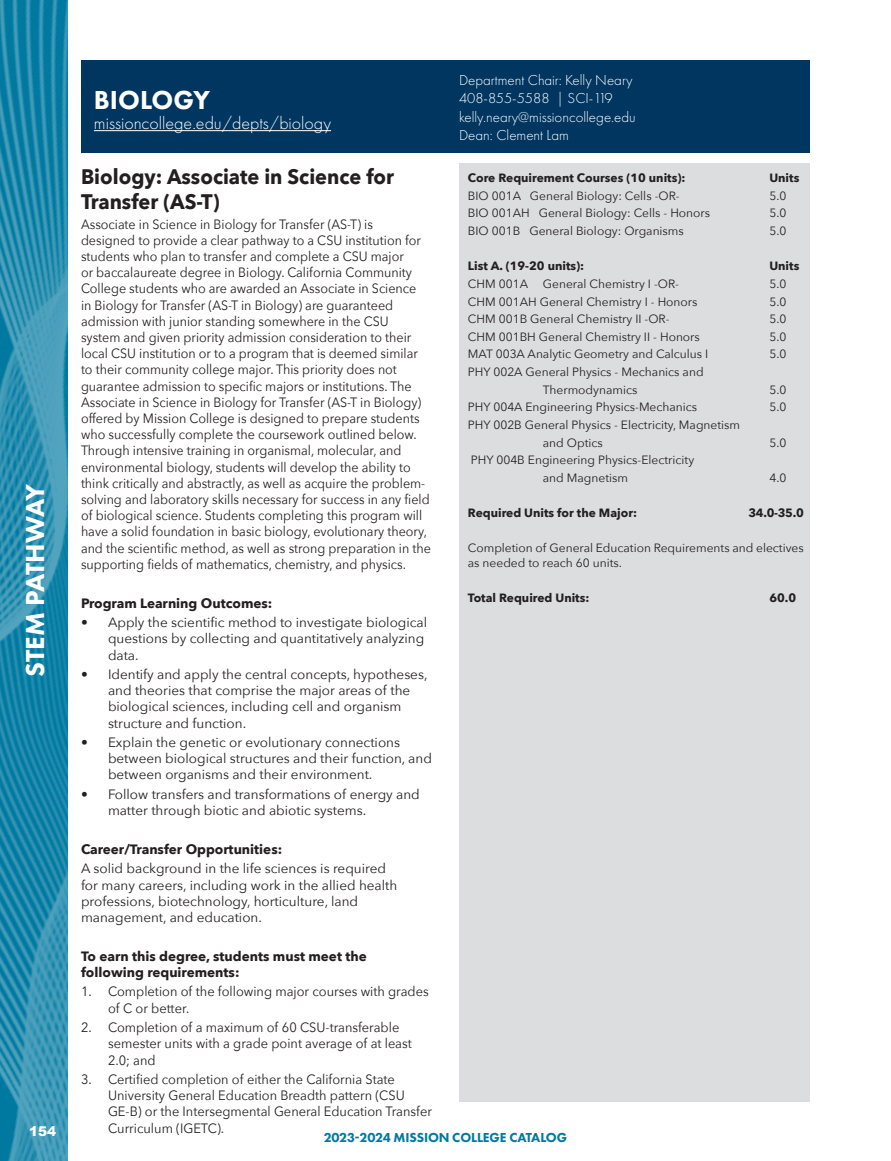
<style>
.page{position:relative;width:891px;height:1161px;background:#fff}
.page>*{position:absolute;margin:0;border:0;box-sizing:border-box;transform-origin:0 0}
.t1{font:800 27px "Futura PT";color:#fff}
.t2{font:700 21px/25.2px "Avenir Next";color:#231f20;scale:.95 1}
.t3{font:300 18px "Futura PT";color:#fff}
.t4{font:300 15px "Futura PT";color:#fff}
.t5{font:13.5px/16.2px "Avenir Next";color:#231f20;scale:.93 1}
.t6{font:13.5px/16.2px "Avenir Next";color:#231f20}
.t7{font:13.5px/16.2px "Avenir Next";color:#231f20;scale:.95 1}
.t8{font:700 13.5px/16.2px "Avenir Next";color:#231f20}
.t9{font:800 13.5px "Futura PT";letter-spacing:-.01em;color:#0079a1}
.t10{font:900 13.5px "Arial";color:#fff}
.t11{font:12px/14.4px "Avenir Next";color:#231f20}
.t12{font:700 12px "Avenir Next";color:#231f20}
</style>
<div class="page">
<img style="left:0;top:0;width:68px;height:1161px">
<div style="left:81px;top:61px;width:729px;height:92px;background:#013661"></div>
<div style="left:459px;top:163px;width:351px;height:938px;background:#dcdddf"></div>
<hr style="left:94px;top:130px;width:237px;height:1px;background:#fff">
<h1 class="t1" style="left:18px;top:677px;width:195px;rotate:-90deg">STEM PATHWAY</h1>
<p class="t10" style="left:29px;top:1122px;width:28px">154</p>
<p class="t1" style="left:94px;top:83px;width:118px">BIOLOGY</p>
<p class="t3" style="left:94px;top:113px;width:239px">missioncollege.edu/depts/biology</p>
<p class="t4" style="left:459px;top:72px;width:175px">Department Chair: Kelly Neary</p>
<p class="t4" style="left:459px;top:90px;width:155px">408-855-5588 | SCI-119</p>
<p class="t4" style="left:459px;top:108px;width:178px">kelly.neary@missioncollege.edu</p>
<p class="t4" style="left:459px;top:126px;width:111px">Dean: Clement Lam</p>
<p class="t2" style="left:81px;top:164px;width:331px">Biology: Associate in Science for<br>Transfer (AS-T)</p>
<p class="t5" style="left:81px;top:215px;width:378px">Associate in Science in Biology for Transfer (AS-T) is<br>designed to provide a clear pathway to a CSU institution for students who plan to transfer and complete a CSU major<br>or baccalaureate degree in Biology. California Community College students who are awarded an Associate in Science<br>in Biology for Transfer (AS-T in Biology) are guaranteed admission with junior standing somewhere in the CSU system and given priority admission consideration to their local CSU institution or to a program that is deemed similar to their community college major. This priority does not guarantee admission to specific majors or institutions. The Associate in Science in Biology for Transfer (AS-T in Biology) offered by Mission College is designed to prepare students who successfully complete the coursework outlined below.<br>Through intensive training in organismal, molecular, and environmental biology, students will develop the ability to think critically and abstractly, as well as acquire the problem&shy;solving and laboratory skills necessary for success in any field of biological science. Students completing this program will have a solid foundation in basic biology, evolutionary theory, and the scientific method, as well as strong preparation in the supporting fields of mathematics, chemistry, and physics.</p>
<p class="t8" style="left:81px;top:595px;width:193px">Program Learning Outcomes:</p>
<p class="t6" style="left:108px;top:614px;width:321px;text-indent:-27px">• Apply the scientific method to investigate biological questions by collecting and quantitatively analyzing data.</p>
<p class="t6" style="left:108px;top:666px;width:321px;text-indent:-27px">• Identify and apply the central concepts, hypotheses, and theories that comprise the major areas of the biological sciences, including cell and organism structure and function.</p>
<p class="t6" style="left:108px;top:734px;width:325px;text-indent:-27px">• Explain the genetic or evolutionary connections between biological structures and their function, and between organisms and their environment.</p>
<p class="t6" style="left:108px;top:785px;width:313px;text-indent:-27px">• Follow transfers and transformations of energy and matter through biotic and abiotic systems.</p>
<p class="t8" style="left:81px;top:841px;width:203px">Career/Transfer Opportunities:</p>
<p class="t6" style="left:81px;top:860px;width:318px">A solid background in the life sciences is required for many careers, including work in the allied health professions, biotechnology, horticulture, land management, and education.</p>
<p class="t8" style="left:81px;top:948px;width:287px">To earn this degree, students must meet the following requirements:</p>
<p class="t7" style="left:108px;top:983px;width:339px;text-indent:-27px">1. Completion of the following major courses with grades of C or better.</p>
<p class="t7" style="left:108px;top:1019px;width:321px;text-indent:-27px">2. Completion of a maximum of 60 CSU-transferable semester units with a grade point average of at least<br>2.0; and</p>
<p class="t7" style="left:108px;top:1071px;width:343px;text-indent:-27px">3. Certified completion of either the California State University General Education Breadth pattern (CSU GE-B) or the Intersegmental General Education Transfer Curriculum (IGETC).</p>
<p class="t12" style="left:468px;top:167px;width:219px">Core Requirement Courses (10 units):</p>
<p class="t12" style="left:769px;top:167px;width:31px">Units</p>
<p class="t11" style="left:468px;top:188px;width:213px">BIO 001A General Biology: Cells -OR-</p>
<p class="t11" style="left:769px;top:188px;width:19px">5.0</p>
<p class="t11" style="left:468px;top:205px;width:244px">BIO 001AH General Biology: Cells - Honors</p>
<p class="t11" style="left:769px;top:205px;width:19px">5.0</p>
<p class="t11" style="left:468px;top:223px;width:217px">BIO 001B General Biology: Organisms</p>
<p class="t11" style="left:769px;top:223px;width:19px">5.0</p>
<p class="t12" style="left:468px;top:256px;width:118px">List A. (19-20 units):</p>
<p class="t12" style="left:769px;top:256px;width:31px">Units</p>
<p class="t11" style="left:468px;top:276px;width:213px">CHM 001A General Chemistry I -OR-</p>
<p class="t11" style="left:769px;top:276px;width:19px">5.0</p>
<p class="t11" style="left:468px;top:294px;width:231px">CHM 001AH General Chemistry I - Honors</p>
<p class="t11" style="left:769px;top:294px;width:19px">5.0</p>
<p class="t11" style="left:468px;top:311px;width:203px">CHM 001B General Chemistry II -OR-</p>
<p class="t11" style="left:769px;top:311px;width:19px">5.0</p>
<p class="t11" style="left:468px;top:329px;width:234px">CHM 001BH General Chemistry II - Honors</p>
<p class="t11" style="left:769px;top:329px;width:19px">5.0</p>
<p class="t11" style="left:468px;top:347px;width:242px">MAT 003A Analytic Geometry and Calculus I</p>
<p class="t11" style="left:769px;top:347px;width:19px">5.0</p>
<p class="t11" style="left:468px;top:364px;width:237px">PHY 002A General Physics - Mechanics and</p>
<p class="t11" style="left:543px;top:382px;width:96px">Thermodynamics</p>
<p class="t11" style="left:769px;top:382px;width:19px">5.0</p>
<p class="t11" style="left:468px;top:399px;width:231px">PHY 004A Engineering Physics-Mechanics</p>
<p class="t11" style="left:769px;top:399px;width:19px">5.0</p>
<p class="t11" style="left:468px;top:417px;width:274px">PHY 002B General Physics - Electricity, Magnetism</p>
<p class="t11" style="left:543px;top:435px;width:61px">and Optics</p>
<p class="t11" style="left:769px;top:435px;width:19px">5.0</p>
<p class="t11" style="left:471px;top:452px;width:225px">PHY 004B Engineering Physics-Electricity</p>
<p class="t11" style="left:543px;top:470px;width:87px">and Magnetism</p>
<p class="t11" style="left:769px;top:470px;width:19px">4.0</p>
<p class="t12" style="left:468px;top:503px;width:171px">Required Units for the Major:</p>
<p class="t12" style="left:748px;top:503px;width:57px">34.0-35.0</p>
<p class="t11" style="left:468px;top:541px;width:337px">Completion of General Education Requirements and electives as needed to reach 60 units.</p>
<p class="t12" style="left:468px;top:588px;width:123px">Total Required Units:</p>
<p class="t12" style="left:769px;top:588px;width:28px">60.0</p>
<p class="t9" style="left:324px;top:1129px;width:245px">2023-2024 MISSION COLLEGE CATALOG</p>
</div>
